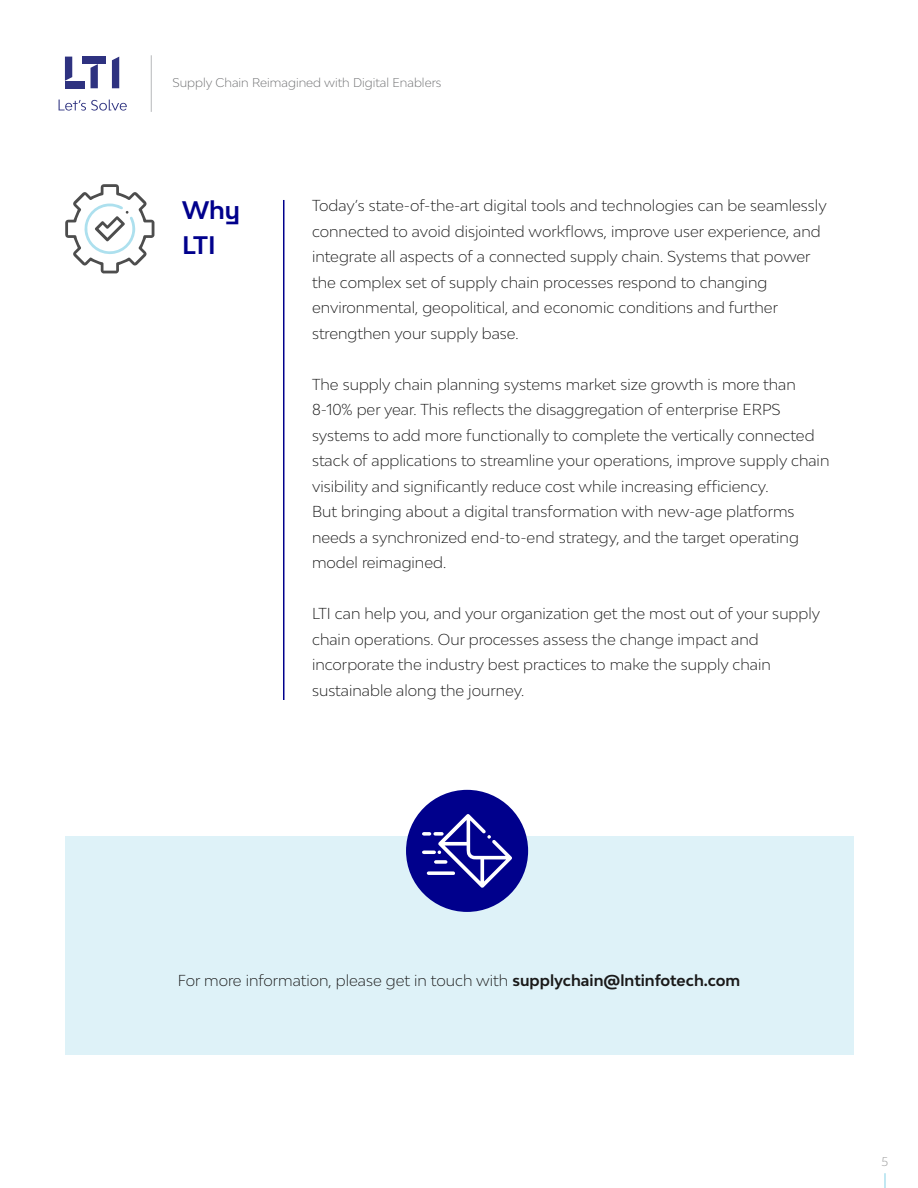
<style>
.page{position:relative;width:918px;height:1188px;background:#fff}
.page>*{position:absolute;margin:0;border:0;box-sizing:border-box;transform-origin:0 0}
.t1{font:700 24px/34.5px "Bw Modelica LTI";color:#00008c}
.t2{font:300 15px/25.5px "Bw Modelica";color:#1a1a1a}
.t3{font:300 12px "Bw Modelica";color:#6d6e70}
.t4{font:300 12px "Bw Modelica";color:#999}
.s1{font-weight:700}
</style>
<div class="page">
<hr style="left:151px;top:55px;width:1px;height:57px;background:#b6b8ba">
<svg style="left:65px;top:57px;width:7px;height:24px"></svg>
<div style="left:65px;top:81px;width:19px;height:7px;background:#2e3280"></div>
<div style="left:82px;top:57px;width:24px;height:7px;background:#2e3280"></div>
<svg style="left:91px;top:64px;width:7px;height:24px"></svg>
<svg style="left:112px;top:57px;width:7px;height:31px"></svg>
<svg style="left:59px;top:100px;width:68px;height:11px"></svg>
<svg style="left:65px;top:184px;width:89px;height:89px"></svg>
<hr style="left:283px;top:200px;width:1px;height:500px;background:#00008c">
<div style="left:65px;top:836px;width:788px;height:218px;background:#def2f8"></div>
<div style="left:406px;top:790px;width:122px;height:122px;background:#00008c;border-radius:50%"></div>
<svg style="left:422px;top:814px;width:90px;height:74px"></svg>
<svg style="left:884px;top:1173px;width:2px;height:15px"></svg>
<p class="t3" style="left:173px;top:75px;width:270px">Supply Chain Reimagined with Digital Enablers</p>
<h1 class="t1" style="left:182px;top:193px;width:60px">Why<br>LTI</h1>
<p class="t2" style="left:312px;top:193px;width:516px">Today’s state-of-the-art digital tools and technologies can be seamlessly connected to avoid disjointed workflows, improve user experience, and integrate all aspects of a connected supply chain. Systems that power the complex set of supply chain processes respond to changing environmental, geopolitical, and economic conditions and further strengthen your supply base.</p>
<p class="t2" style="left:312px;top:371px;width:519px">The supply chain planning systems market size growth is more than 8-10% per year. This reflects the disaggregation of enterprise ERPS systems to add more functionally to complete the vertically connected stack of applications to streamline your operations, improve supply chain visibility and significantly reduce cost while increasing efficiency.<br>But bringing about a digital transformation with new-age platforms needs a synchronized end-to-end strategy, and the target operating model reimagined.</p>
<p class="t2" style="left:312px;top:601px;width:510px">LTI can help you, and your organization get the most out of your supply chain operations. Our processes assess the change impact and incorporate the industry best practices to make the supply chain sustainable along the journey.</p>
<p class="t2" style="left:178px;top:967px;width:564px">For more information, please get in touch with <span class="s1">supplychain@lntinfotech.com</span></p>
<p class="t4" style="left:882px;top:1154px;width:8px">5</p>
</div>
